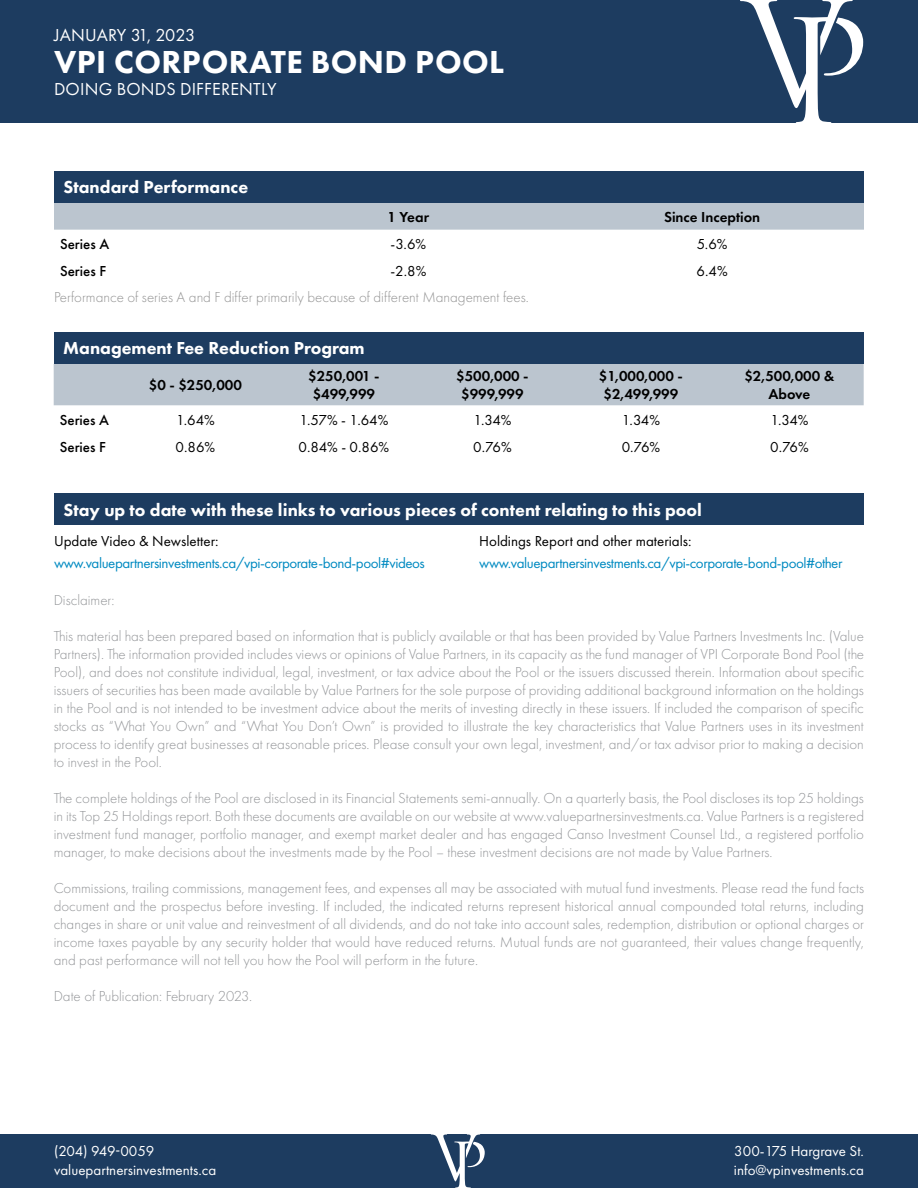
<style>
.page{position:relative;width:918px;height:1188px;background:#fff}
.page>*{position:absolute;margin:0;border:0;box-sizing:border-box;transform-origin:0 0}
.t1{font:800 33px "Futura PT";letter-spacing:.01em;color:#fff}
.t2{font:800 18px "Futura PT";color:#fff}
.t3{font:18px "Futura PT";letter-spacing:.01em;color:#fff}
.t4{font:300 15px/18px "Futura PT";color:#939598;text-align:justify}
.t5{font:15px "Futura PT";color:#000}
.t6{font:15px "Futura PT";letter-spacing:-.03em;color:#008ac1}
.t7{font:600 15px/18px "Futura PT";color:#000;text-align:center}
.t8{font:300 15px "Futura PT";color:#939393}
.t9{font:15px "Futura PT";color:#fff}
.t10{font:500 15px "Futura PT";color:#000}
.t11{font:15px "Futura PT";letter-spacing:-.025em;color:#fff}
</style>
<div class="page">
<div style="left:0;top:0;width:918px;height:123px;background:#1d3c60"></div>
<svg style="left:740px;top:0;width:123px;height:123px"></svg>
<div style="left:0;top:1134px;width:918px;height:54px;background:#1d3c60"></div>
<svg style="left:431px;top:1134px;width:54px;height:54px"></svg>
<div style="left:54px;top:364px;width:810px;height:41px;background:#bbc5cf"></div>
<div style="left:54px;top:332px;width:810px;height:32px;background:#1d3c60"></div>
<div style="left:54px;top:203px;width:810px;height:27px;background:#bbc5cf"></div>
<div style="left:54px;top:171px;width:810px;height:32px;background:#1d3c60"></div>
<div style="left:54px;top:493px;width:810px;height:32px;background:#1d3c60"></div>
<p class="t3" style="left:54px;top:25px;width:143px">JANUARY 31, 2023</p>
<p class="t3" style="left:54px;top:78px;width:224px">DOING BONDS DIFFERENTLY</p>
<h1 class="t1" style="left:54px;top:42px;width:451px">VPI CORPORATE BOND POOL</h1>
<p class="t2" style="left:64px;top:176px;width:186px">Standard Performance</p>
<p class="t7" style="left:388px;top:208px;width:43px">1 Year</p>
<p class="t7" style="left:664px;top:208px;width:98px">Since Inception</p>
<p class="t10" style="left:60px;top:235px;width:51px">Series A</p>
<p class="t5" style="left:391px;top:235px;width:37px">-3.6%</p>
<p class="t5" style="left:697px;top:235px;width:32px">5.6%</p>
<p class="t10" style="left:60px;top:262px;width:48px">Series F</p>
<p class="t5" style="left:390px;top:262px;width:37px">-2.8%</p>
<p class="t5" style="left:697px;top:262px;width:33px">6.4%</p>
<p class="t8" style="left:54px;top:288px;width:476px">Performance of series A and F differ primarily because of different Management fees.</p>
<p class="t2" style="left:63px;top:337px;width:303px">Management Fee Reduction Program</p>
<p class="t7" style="left:149px;top:376px;width:94px">$0 - $250,000</p>
<p class="t7" style="left:308px;top:367px;width:73px;text-align:left">$250,001 - $499,999</p>
<p class="t7" style="left:456px;top:367px;width:74px">$500,000 - $999,999</p>
<p class="t7" style="left:599px;top:367px;width:85px">$1,000,000 - $2,499,999</p>
<p class="t7" style="left:744px;top:367px;width:92px">$2,500,000 &amp;<br>Above</p>
<p class="t10" style="left:60px;top:410px;width:51px">Series A</p>
<p class="t5" style="left:176px;top:411px;width:40px">1.64%</p>
<p class="t5" style="left:299px;top:411px;width:90px">1.57% - 1.64%</p>
<p class="t5" style="left:473px;top:411px;width:40px">1.34%</p>
<p class="t5" style="left:622px;top:411px;width:40px">1.34%</p>
<p class="t5" style="left:770px;top:411px;width:40px">1.34%</p>
<p class="t10" style="left:60px;top:437px;width:48px">Series F</p>
<p class="t5" style="left:176px;top:438px;width:41px">0.86%</p>
<p class="t5" style="left:299px;top:438px;width:92px">0.84% - 0.86%</p>
<p class="t5" style="left:473px;top:438px;width:40px">0.76%</p>
<p class="t5" style="left:622px;top:438px;width:40px">0.76%</p>
<p class="t5" style="left:770px;top:438px;width:40px">0.76%</p>
<p class="t2" style="left:64px;top:498px;width:640px">Stay up to date with these links to various pieces of content relating to this pool</p>
<p class="t5" style="left:54px;top:532px;width:166px">Update Video &amp; Newsletter:</p>
<p class="t6" style="left:54px;top:554px;width:372px">www.valuepartnersinvestments.ca/vpi-corporate-bond-pool#videos</p>
<p class="t6" style="left:479px;top:554px;width:365px">www.valuepartnersinvestments.ca/vpi-corporate-bond-pool#other</p>
<p class="t5" style="left:479px;top:532px;width:214px">Holdings Report and other materials:</p>
<p class="t4" style="left:54px;top:592px;width:62px">Disclaimer:</p>
<p class="t4" style="left:54px;top:628px;width:812px">This material has been prepared based on information that is publicly available or that has been provided by Value Partners Investments Inc. (Value Partners). The information provided includes views or opinions of Value Partners, in its capacity as the fund manager of VPI Corporate Bond Pool (the Pool), and does not constitute individual, legal, investment, or tax advice about the Pool or the issuers discussed therein. Information about specific issuers of securities has been made available by Value Partners for the sole purpose of providing additional background information on the holdings in the Pool and is not intended to be investment advice about the merits of investing directly in these issuers. If included the comparison of specific stocks as “What You Own” and “What You Don’t Own” is provided to illustrate the key characteristics that Value Partners uses in its investment process to identify great businesses at reasonable prices. Please consult your own legal, investment, and/or tax advisor prior to making a decision to invest in the Pool.</p>
<p class="t4" style="left:54px;top:790px;width:812px">The complete holdings of the Pool are disclosed in its Financial Statements semi-annually. On a quarterly basis, the Pool discloses its top 25 holdings in its Top 25 Holdings report. Both these documents are available on our website at www.valuepartnersinvestments.ca. Value Partners is a registered investment fund manager, portfolio manager, and exempt market dealer and has engaged Canso Investment Counsel Ltd., a registered portfolio manager, to make decisions about the investments made by the Pool – these investment decisions are not made by Value Partners.</p>
<p class="t4" style="left:54px;top:880px;width:812px">Commissions, trailing commissions, management fees, and expenses all may be associated with mutual fund investments. Please read the fund facts document and the prospectus before investing. If included, the indicated returns represent historical annual compounded total returns, including changes in share or unit value and reinvestment of all dividends, and do not take into account sales, redemption, distribution or optional charges or income taxes payable by any security holder that would have reduced returns. Mutual funds are not guaranteed, their values change frequently, and past performance will not tell you how the Pool will perform in the future.</p>
<p class="t4" style="left:54px;top:988px;width:200px">Date of Publication: February 2023.</p>
<p class="t11" style="left:54px;top:1142px;width:102px">(204) 949-0059</p>
<p class="t9" style="left:734px;top:1142px;width:131px">300-175 Hargrave St.</p>
<p class="t9" style="left:54px;top:1162px;width:164px">valuepartnersinvestments.ca</p>
<p class="t9" style="left:734px;top:1162px;width:132px">info@vpinvestments.ca</p>
</div>
